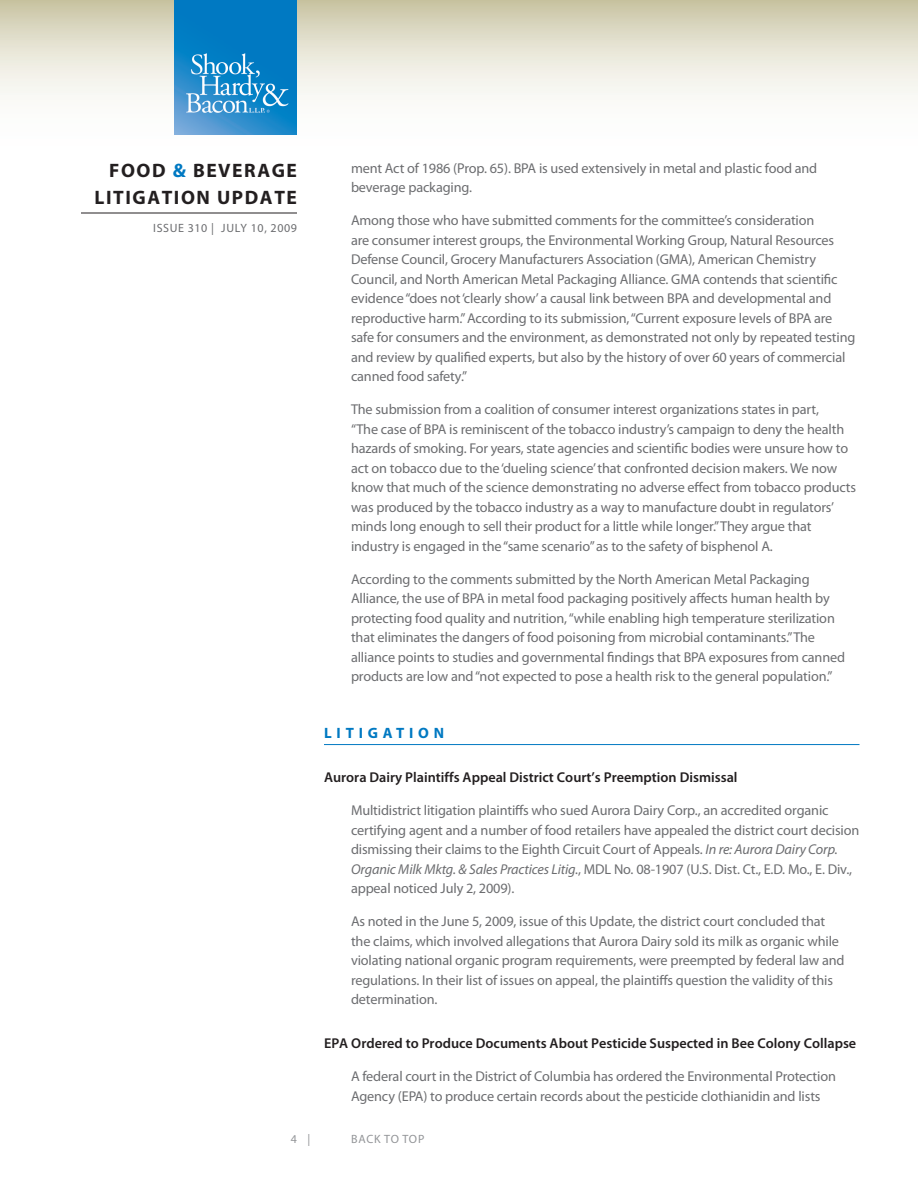
<style>
.page{position:relative;width:918px;height:1188px;background:#fff}
.page>*{position:absolute;margin:0;border:0;box-sizing:border-box;transform-origin:0 0}
.t1{font:700 19.5px/27px "Myriad Pro";letter-spacing:.08em;color:#231f20;text-align:right}
.Head{font:700 15px "Myriad Pro";letter-spacing:.32em;color:#0079c2}
.Body{font:14.25px/19.5px "Myriad Pro";letter-spacing:-.01em;color:#6c6d70}
.Subhead{font:600 14.25px "Myriad Pro";color:#231f20}
.t2{font:12px "Myriad Pro";letter-spacing:.05em;color:#6c6d70}
.t3{font:12px "Myriad Pro";letter-spacing:.06em;color:#939598}
.s1{color:#0079c2}
.s2{font-style:italic}
</style>
<div class="page">
<svg style="left:0;top:0;width:918px;height:135px"></svg>
<hr style="left:81px;top:213px;width:216px;height:1px;background:#231f20">
<img style="left:175px;top:0;width:122px;height:135px">
<hr style="left:324px;top:744px;width:536px;height:1px;background:#0079c2">
<h1 class="t1" style="left:94px;top:156px;width:204px">FOOD <span class="s1">&amp;</span> BEVERAGE<br>LITIGATION UPDATE</h1>
<p class="t2" style="left:153px;top:221px;width:145px">ISSUE 310 | JULY 10, 2009</p>
<p class="Body" style="left:351px;top:158px;width:468px">ment Act of 1986 (Prop. 65). BPA is used extensively in metal and plastic food and beverage packaging.</p>
<p class="Body" style="left:351px;top:210px;width:506px">Among those who have submitted comments for the committee’s consideration<br>are consumer interest groups, the Environmental Working Group, Natural Resources Defense Council, Grocery Manufacturers Association (GMA), American Chemistry Council, and North American Metal Packaging Alliance. GMA contends that scientific evidence “does not ‘clearly show’ a causal link between BPA and developmental and reproductive harm.” According to its submission, “Current exposure levels of BPA are safe for consumers and the environment, as demonstrated not only by repeated testing and review by qualified experts, but also by the history of over 60 years of commercial canned food safety.”</p>
<p class="Body" style="left:351px;top:399px;width:507px">The submission from a coalition of consumer interest organizations states in part,<br>“The case of BPA is reminiscent of the tobacco industry’s campaign to deny the health hazards of smoking. For years, state agencies and scientific bodies were unsure how to act on tobacco due to the ‘dueling science’ that confronted decision makers. We now know that much of the science demonstrating no adverse effect from tobacco products was produced by the tobacco industry as a way to manufacture doubt in regulators’ minds long enough to sell their product for a little while longer.” They argue that industry is engaged in the “same scenario” as to the safety of bisphenol A.</p>
<p class="Body" style="left:351px;top:569px;width:496px">According to the comments submitted by the North American Metal Packaging Alliance, the use of BPA in metal food packaging positively affects human health by protecting food quality and nutrition, “while enabling high temperature sterilization that eliminates the dangers of food poisoning from microbial contaminants.” The alliance points to studies and governmental findings that BPA exposures from canned products are low and “not expected to pose a health risk to the general population.”</p>
<p class="Head" style="left:324px;top:723px;width:122px">LITIGATION</p>
<p class="Subhead" style="left:324px;top:768px;width:415px">Aurora Dairy Plaintiffs Appeal District Court’s Preemption Dismissal</p>
<p class="Body" style="left:351px;top:801px;width:510px">Multidistrict litigation plaintiffs who sued Aurora Dairy Corp., an accredited organic certifying agent and a number of food retailers have appealed the district court decision dismissing their claims to the Eighth Circuit Court of Appeals. <span class="s2">In re: Aurora Dairy Corp.<br>Organic Milk Mktg. &amp; Sales Practices Litig.</span>, MDL No. 08-1907 (U.S. Dist. Ct., E.D. Mo., E. Div., appeal noticed July 2, 2009).</p>
<p class="Body" style="left:351px;top:912px;width:495px">As noted in the June 5, 2009, issue of this Update, the district court concluded that the claims, which involved allegations that Aurora Dairy sold its milk as organic while violating national organic program requirements, were preempted by federal law and regulations. In their list of issues on appeal, the plaintiffs question the validity of this determination.</p>
<p class="Subhead" style="left:324px;top:1035px;width:534px">EPA Ordered to Produce Documents About Pesticide Suspected in Bee Colony Collapse</p>
<p class="Body" style="left:351px;top:1067px;width:487px">A federal court in the District of Columbia has ordered the Environmental Protection<br>Agency (EPA) to produce certain records about the pesticide clothianidin and lists</p>
<p class="t3" style="left:291px;top:1132px;width:21px">4 |</p>
<p class="t3" style="left:351px;top:1132px;width:75px">BACK TO TOP</p>
</div>
